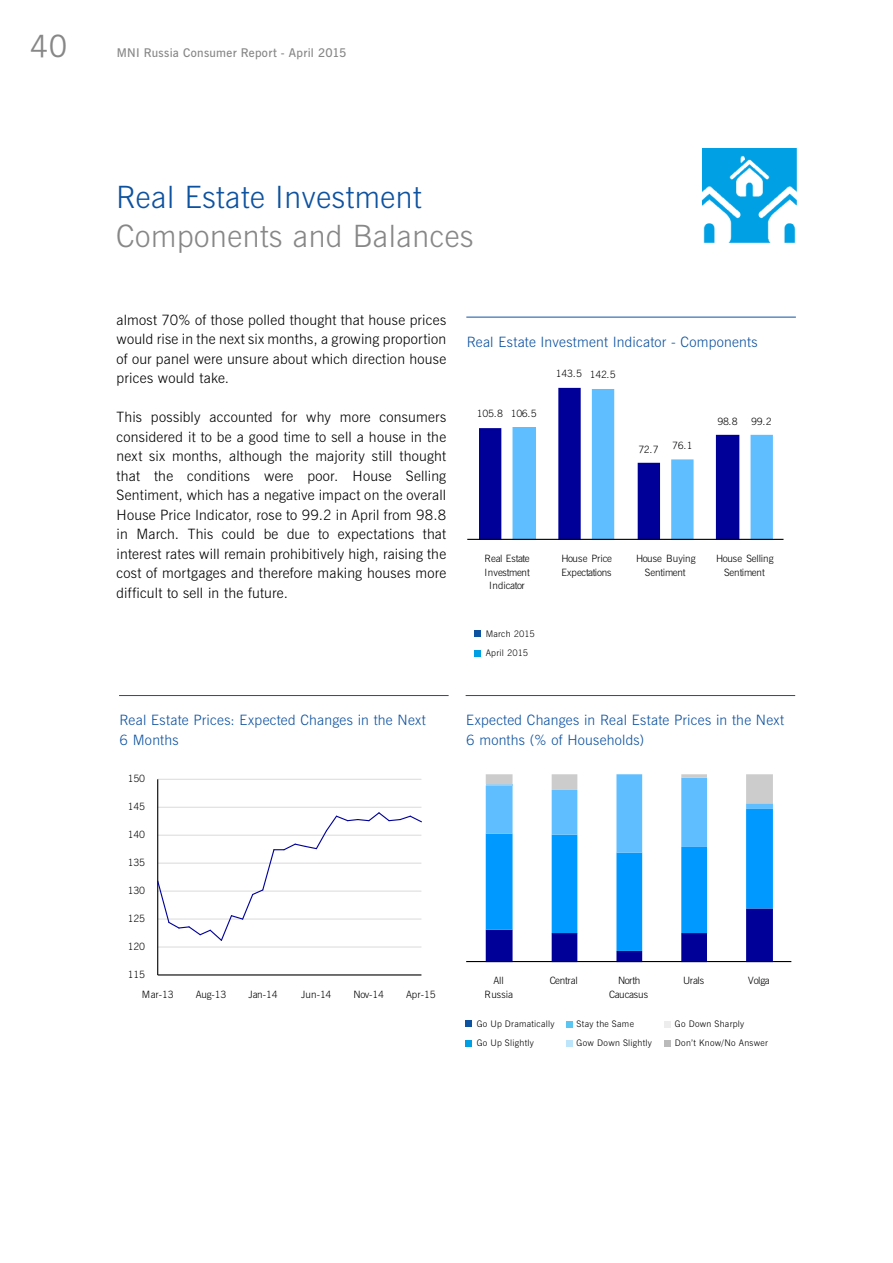
<style>
.page{position:relative;width:893px;height:1263px;background:#fff}
.page>*{position:absolute;margin:0;border:0;box-sizing:border-box;transform-origin:0 0}
.t1{font:30.75px "News Gothic Lt BT";letter-spacing:.02em;color:#878787}
.t2{font:30.75px "News Gothic Lt BT";letter-spacing:.02em;color:#0d52a0}
.t3{font:30.75px "News Gothic BT";color:#878787}
.t4{font:14.25px/19.5px "News Gothic Lt BT";letter-spacing:.015em;color:#000;text-align:justify}
.t5{font:14.25px/19.5px "News Gothic Lt BT";letter-spacing:.02em;color:#0d52a0}
.t6{font:12px "News Gothic Dm BT";letter-spacing:.02em;color:#878787}
.t7{font:10.05px/13.4px "News Gothic Lt BT";letter-spacing:-.035em;color:#000;text-align:center}
.t8{font:10.05px/13.4px "News Gothic Lt BT";letter-spacing:-.015em;color:#000;text-align:center}
.t9{font:10.05px/13.4px "News Gothic Lt BT";letter-spacing:-.01em;color:#000;text-align:center}
.t10{font:10.05px/13.4px "News Gothic Lt BT";letter-spacing:.01em;color:#000;text-align:center}
.t11{font:9px/19.5px "News Gothic Lt BT";letter-spacing:.03em;color:#000}
</style>
<div class="page">
<hr style="left:158px;top:946px;width:263px;height:1px;background:#dedede">
<hr style="left:158px;top:807px;width:263px;height:1px;background:#dedede">
<hr style="left:158px;top:779px;width:263px;height:1px;background:#dedede">
<hr style="left:157px;top:779px;width:1px;height:196px;background:#000">
<hr style="left:158px;top:974px;width:263px;height:1px;background:#000">
<svg style="left:158px;top:811px;width:263px;height:131px"></svg>
<hr style="left:119px;top:695px;width:330px;height:1px;background:#0d52a0">
<svg style="left:479px;top:388px;width:294px;height:151px"></svg>
<hr style="left:467px;top:539px;width:316px;height:1px;background:#000">
<hr style="left:466px;top:317px;width:330px;height:1px;background:#0d52a0">
<svg style="left:486px;top:774px;width:287px;height:187px"></svg>
<hr style="left:466px;top:961px;width:325px;height:1px;background:#000">
<hr style="left:466px;top:695px;width:329px;height:1px;background:#0d52a0">
<svg style="left:475px;top:650px;width:6px;height:6px"></svg>
<div style="left:475px;top:630px;width:6px;height:7px;background:#0d52a0"></div>
<img style="left:703px;top:149px;width:93px;height:93px">
<svg style="left:466px;top:1040px;width:6px;height:6px"></svg>
<div style="left:466px;top:1020px;width:6px;height:7px;background:#0d52a0"></div>
<div style="left:566px;top:1021px;width:7px;height:6px;background:#5bc5f2"></div>
<div style="left:566px;top:1040px;width:7px;height:7px;background:#bce4fa"></div>
<div style="left:665px;top:1040px;width:6px;height:7px;background:#bababa"></div>
<svg style="left:665px;top:1021px;width:6px;height:6px"></svg>
<h1 class="t3" style="left:30px;top:26px;width:39px">40</h1>
<p class="t6" style="left:117px;top:44px;width:231px">MNI Russia Consumer Report - April 2015</p>
<h1 class="t2" style="left:116px;top:177px;width:307px">Real Estate Investment</h1>
<h1 class="t1" style="left:116px;top:216px;width:359px">Components and Balances</h1>
<p class="t4" style="left:117px;top:310px;width:331px">almost 70% of those polled thought that house prices would rise in the next six months, a growing proportion of our panel were unsure about which direction house prices would take.</p>
<p class="t4" style="left:117px;top:407px;width:331px">This possibly accounted for why more consumers considered it to be a good time to sell a house in the next six months, although the majority still thought that the conditions were poor. House Selling Sentiment, which has a negative impact on the overall House Price Indicator, rose to 99.2 in April from 98.8 in March. This could be due to expectations that interest rates will remain prohibitively high, raising the cost of mortgages and therefore making houses more difficult to sell in the future.</p>
<p class="t5" style="left:467px;top:332px;width:292px">Real Estate Investment Indicator - Components</p>
<p class="t7" style="left:477px;top:407px;width:28px">105.8</p>
<p class="t7" style="left:511px;top:407px;width:28px">106.5</p>
<p class="t7" style="left:556px;top:367px;width:28px">143.5</p>
<p class="t7" style="left:590px;top:368px;width:28px">142.5</p>
<p class="t7" style="left:638px;top:442px;width:22px">72.7</p>
<p class="t7" style="left:672px;top:439px;width:22px">76.1</p>
<p class="t7" style="left:717px;top:415px;width:22px">98.8</p>
<p class="t7" style="left:751px;top:414px;width:22px">99.2</p>
<p class="t7" style="left:485px;top:552px;width:47px">Real Estate<br>Investment<br>Indicator</p>
<p class="t7" style="left:561px;top:552px;width:52px;text-align:left">House Price<br>Expectations</p>
<p class="t9" style="left:636px;top:552px;width:61px">House Buying<br>Sentiment</p>
<p class="t8" style="left:716px;top:552px;width:59px">House Selling<br>Sentiment</p>
<p class="t11" style="left:486px;top:624px;width:51px">March 2015<br>April 2015</p>
<p class="t5" style="left:119px;top:711px;width:308px">Real Estate Prices: Expected Changes in the Next<br>6 Months</p>
<p class="t7" style="left:128px;top:772px;width:19px">150</p>
<p class="t7" style="left:128px;top:800px;width:19px">145</p>
<p class="t7" style="left:128px;top:828px;width:19px">140</p>
<p class="t7" style="left:128px;top:856px;width:19px">135</p>
<p class="t7" style="left:128px;top:884px;width:19px">130</p>
<p class="t7" style="left:128px;top:912px;width:19px">125</p>
<p class="t7" style="left:128px;top:940px;width:19px">120</p>
<p class="t7" style="left:128px;top:968px;width:19px">115</p>
<p class="t7" style="left:142px;top:988px;width:33px">Mar-13</p>
<p class="t7" style="left:196px;top:988px;width:32px">Aug-13</p>
<p class="t7" style="left:248px;top:988px;width:31px">Jan-14</p>
<p class="t7" style="left:301px;top:988px;width:32px">Jun-14</p>
<p class="t7" style="left:354px;top:988px;width:32px">Nov-14</p>
<p class="t7" style="left:406px;top:988px;width:31px">Apr-15</p>
<p class="t5" style="left:466px;top:711px;width:319px">Expected Changes in Real Estate Prices in the Next<br>6 months (% of Households)</p>
<p class="t10" style="left:485px;top:974px;width:30px">All<br>Russia</p>
<p class="t7" style="left:550px;top:974px;width:30px">Central</p>
<p class="t7" style="left:609px;top:974px;width:40px">North<br>Caucasus</p>
<p class="t7" style="left:683px;top:974px;width:23px">Urals</p>
<p class="t7" style="left:748px;top:974px;width:23px">Volga</p>
<p class="t11" style="left:477px;top:1014px;width:79px">Go Up Dramatically<br>Go Up Slightly</p>
<p class="t11" style="left:577px;top:1014px;width:77px">Stay the Same<br>Gow Down Slightly</p>
<p class="t11" style="left:675px;top:1014px;width:95px">Go Down Sharply<br>Don’t Know/No Answer</p>
</div>
